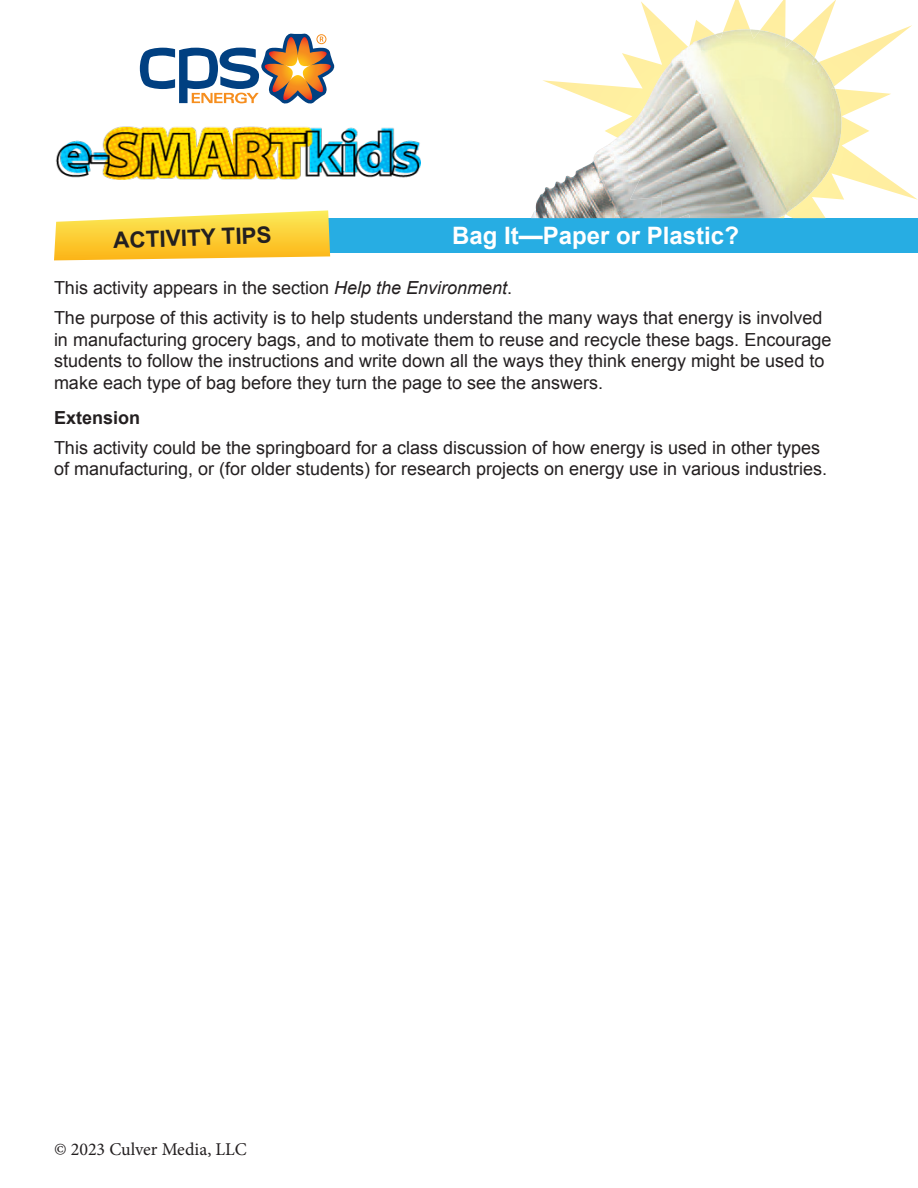
<style>
.page{position:relative;width:918px;height:1188px;background:#fff}
.page>*{position:absolute;margin:0;border:0;box-sizing:border-box;transform-origin:0 0}
.t1{font:700 24px "Arial";color:#fff}
.t2{font:700 22.5px "Arial";color:#231f20}
.t3{font:18px/21.6px "Arial";color:#231f20}
.t4{font:18px "Minion Pro";color:#231f20}
.t5{font:700 18px "Arial";color:#231f20}
.s1{font-style:italic}
</style>
<div class="page">
<img style="left:55px;top:126px;width:365px;height:54px">
<div style="left:282px;top:218px;width:636px;height:35px;background:#27ade3"></div>
<svg style="left:54px;top:210px;width:276px;height:50px;background:#fcd555"></svg>
<img style="left:542px;top:25px;width:376px;height:175px">
<img style="left:542px;top:0;width:294px;height:138px">
<img style="left:554px;top:29px;width:281px;height:157px">
<img style="left:654px;top:29px;width:95px;height:59px">
<svg style="left:140px;top:33px;width:195px;height:71px"></svg>
<p class="t2" style="left:113px;top:225px;width:160px;rotate:-2deg">ACTIVITY TIPS</p>
<p class="t1" style="left:452px;top:220px;width:288px">Bag It—Paper or Plastic?</p>
<p class="t3" style="left:54px;top:277px;width:460px">This activity appears in the section <span class="s1">Help the Environment</span>.</p>
<p class="t3" style="left:54px;top:307px;width:779px">The purpose of this activity is to help students understand the many ways that energy is involved in manufacturing grocery bags, and to motivate them to reuse and recycle these bags. Encourage students to follow the instructions and write down all the ways they think energy might be used to make each type of bag before they turn the page to see the answers.</p>
<p class="t5" style="left:54px;top:405px;width:88px">Extension</p>
<p class="t3" style="left:54px;top:437px;width:775px">This activity could be the springboard for a class discussion of how energy is used in other types of manufacturing, or (for older students) for research projects on energy use in various industries.</p>
<p class="t4" style="left:54px;top:1137px;width:194px">© 2023 Culver Media, LLC</p>
</div>
